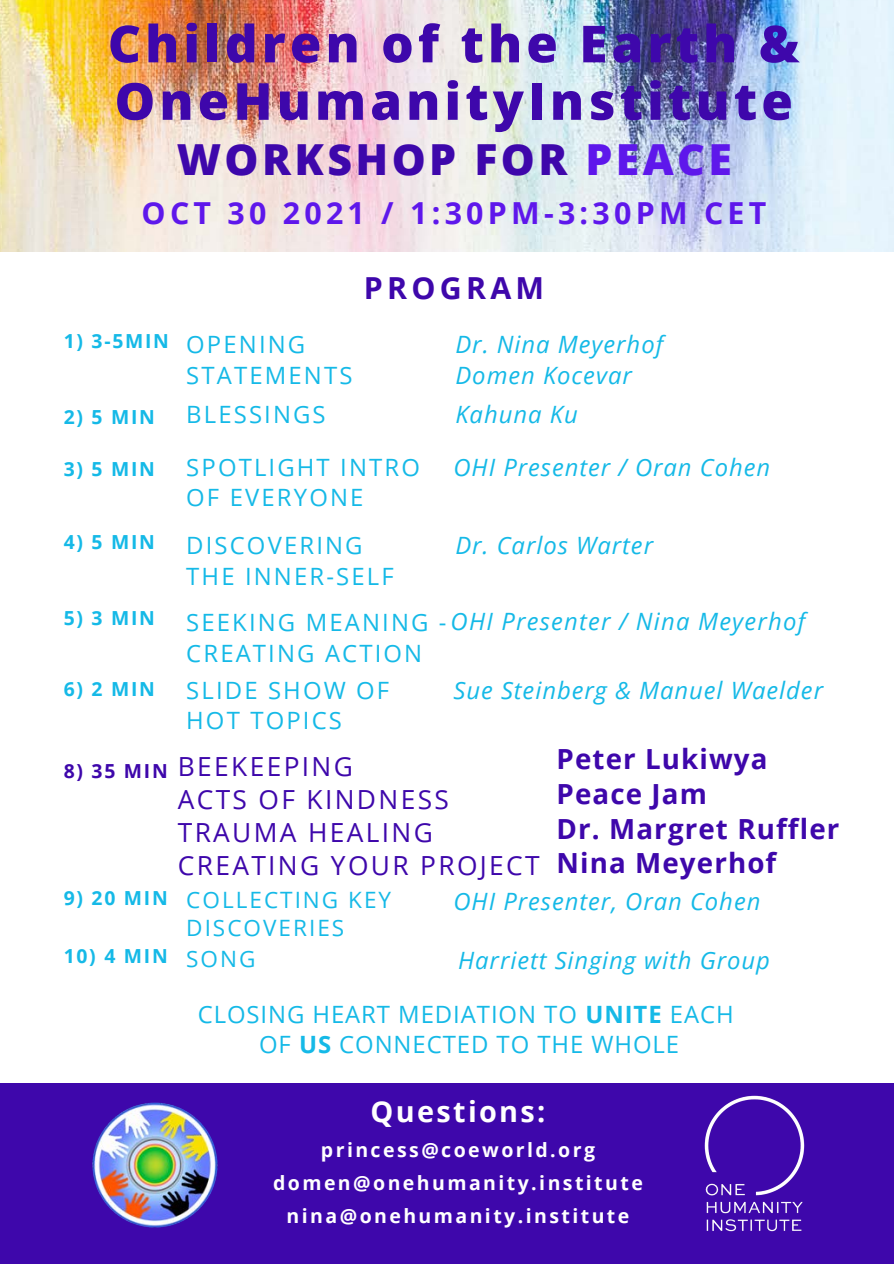
<style>
.page{position:relative;width:894px;height:1264px;background:#fff}
.page>*{position:absolute;margin:0;border:0;box-sizing:border-box;transform-origin:0 0}
.t1{font:800 51.15px/57.4px "Open Sans";letter-spacing:.08em;color:#3e07ab}
.t2{font:800 42.75px "Open Sans";letter-spacing:.08em;color:#3e07ab}
.t3{font:700 30.3px "Open Sans";letter-spacing:.14em;color:#5e17eb}
.t4{font:700 30.3px "Open Sans";letter-spacing:.14em;color:#3e07ab}
.t5{font:700 28.8px "Open Sans";letter-spacing:.08em;color:#fff}
.t6{font:700 27.75px "Open Sans";letter-spacing:.04em;color:#3e07ab}
.t7{font:26.25px "Open Sans";letter-spacing:.09em;color:#3e07ab}
.t8{font:23.85px/30.5px "Open Sans";letter-spacing:.09em;color:#15b9e7}
.t9{font:italic 23.85px "Open Sans";letter-spacing:.04em;color:#15b9e7}
.t10{font:23.85px "Open Sans";letter-spacing:.04em;color:#15b9e7}
.t11{font:22.5px "Open Sans";letter-spacing:.09em;color:#15b9e7}
.t12{font:700 19.5px "Open Sans";letter-spacing:.125em;color:#fff}
.t13{font:700 19.35px "Open Sans";letter-spacing:.09em;color:#15b9e7}
.t14{font:700 19.35px "Open Sans";color:#3e07ab}
.s1{color:#5e17eb}
.s2{font-style:italic}
.s3{font-weight:700}
</style>
<div class="page">
<div style="left:0;top:1083px;width:893px;height:180px;background:#3e07ab"></div>
<img style="left:92px;top:1102px;width:126px;height:126px">
<img style="left:704px;top:1095px;width:100px;height:136px">
<img style="left:0;top:0;width:893px;height:252px">
<p class="t1" style="left:108px;top:14px;width:693px">Children of the Earth &amp;<br>OneHumanityInstitute</p>
<p class="t2" style="left:177px;top:129px;width:556px">WORKSHOP FOR <span class="s1">PEACE</span></p>
<p class="t3" style="left:141px;top:191px;width:626px">OCT 30 2021 / 1:30PM-3:30PM CET</p>
<p class="t4" style="left:364px;top:267px;width:182px">PROGRAM</p>
<p class="t13" style="left:64px;top:327px;width:107px">1) 3-5MIN</p>
<p class="t13" style="left:64px;top:403px;width:93px">2) 5 MIN</p>
<p class="t8" style="left:186px;top:328px;width:168px">OPENING<br>STATEMENTS</p>
<p class="t9" style="left:455px;top:328px;width:209px">Dr. Nina Meyerhof</p>
<p class="t9" style="left:455px;top:358px;width:178px">Domen Kocevar</p>
<p class="t8" style="left:186px;top:398px;width:141px">BLESSINGS</p>
<p class="t9" style="left:455px;top:398px;width:124px">Kahuna Ku</p>
<p class="t13" style="left:64px;top:456px;width:93px">3) 5 MIN</p>
<p class="t8" style="left:186px;top:451px;width:235px">SPOTLIGHT INTRO</p>
<p class="t9" style="left:453px;top:450px;width:318px">OHI Presenter / Oran Cohen</p>
<p class="t8" style="left:186px;top:481px;width:179px">OF EVERYONE</p>
<p class="t13" style="left:64px;top:528px;width:93px">4) 5 MIN</p>
<p class="t8" style="left:186px;top:529px;width:178px">DISCOVERING</p>
<p class="t9" style="left:455px;top:529px;width:199px">Dr. Carlos Warter</p>
<p class="t8" style="left:186px;top:560px;width:209px">THE INNER-SELF</p>
<p class="t13" style="left:64px;top:604px;width:93px">5) 3 MIN</p>
<p class="t8" style="left:186px;top:605px;width:620px;line-height:31.2px">SEEKING MEANING - <span class="s2">OHI Presenter / Nina Meyerhof<br></span>CREATING ACTION</p>
<p class="t13" style="left:64px;top:675px;width:93px">6) 2 MIN</p>
<p class="t8" style="left:186px;top:674px;width:204px">SLIDE SHOW OF</p>
<p class="t9" style="left:453px;top:673px;width:371px">Sue Steinberg &amp; Manuel Waelder</p>
<p class="t8" style="left:186px;top:704px;width:157px">HOT TOPICS</p>
<p class="t14" style="left:64px;top:757px;width:106px">8) 35 MIN</p>
<p class="t7" style="left:178px;top:748px;width:177px">BEEKEEPING</p>
<p class="t7" style="left:178px;top:781px;width:272px">ACTS OF KINDNESS</p>
<p class="t7" style="left:178px;top:814px;width:257px">TRAUMA HEALING</p>
<p class="t7" style="left:178px;top:847px;width:363px">CREATING YOUR PROJECT</p>
<p class="t6" style="left:556px;top:739px;width:212px">Peter Lukiwya</p>
<p class="t6" style="left:556px;top:774px;width:152px">Peace Jam</p>
<p class="t6" style="left:556px;top:808px;width:284px">Dr. Margret Ruffler</p>
<p class="t6" style="left:556px;top:843px;width:221px">Nina Meyerhof</p>
<p class="t13" style="left:64px;top:884px;width:106px">9) 20 MIN</p>
<p class="t11" style="left:186px;top:884px;width:206px">COLLECTING KEY</p>
<p class="t9" style="left:453px;top:885px;width:308px">OHI Presenter, Oran Cohen</p>
<p class="t11" style="left:186px;top:912px;width:159px">DISCOVERIES</p>
<p class="t13" style="left:64px;top:942px;width:106px">10) 4 MIN</p>
<p class="t11" style="left:186px;top:942px;width:71px">SONG</p>
<p class="t9" style="left:458px;top:943px;width:313px">Harriett Singing with Group</p>
<p class="t10" style="left:198px;top:997px;width:537px">CLOSING HEART MEDIATION TO <span class="s3">UNITE</span> EACH</p>
<p class="t10" style="left:259px;top:1027px;width:421px">OF <span class="s3">US</span> CONNECTED TO THE WHOLE</p>
<p class="t5" style="left:370px;top:1091px;width:176px">Questions:</p>
<p class="t12" style="left:321px;top:1136px;width:275px">princess@coeworld.org</p>
<p class="t12" style="left:273px;top:1169px;width:371px">domen@onehumanity.institute</p>
<p class="t12" style="left:286px;top:1201px;width:344px">nina@onehumanity.institute</p>
</div>
